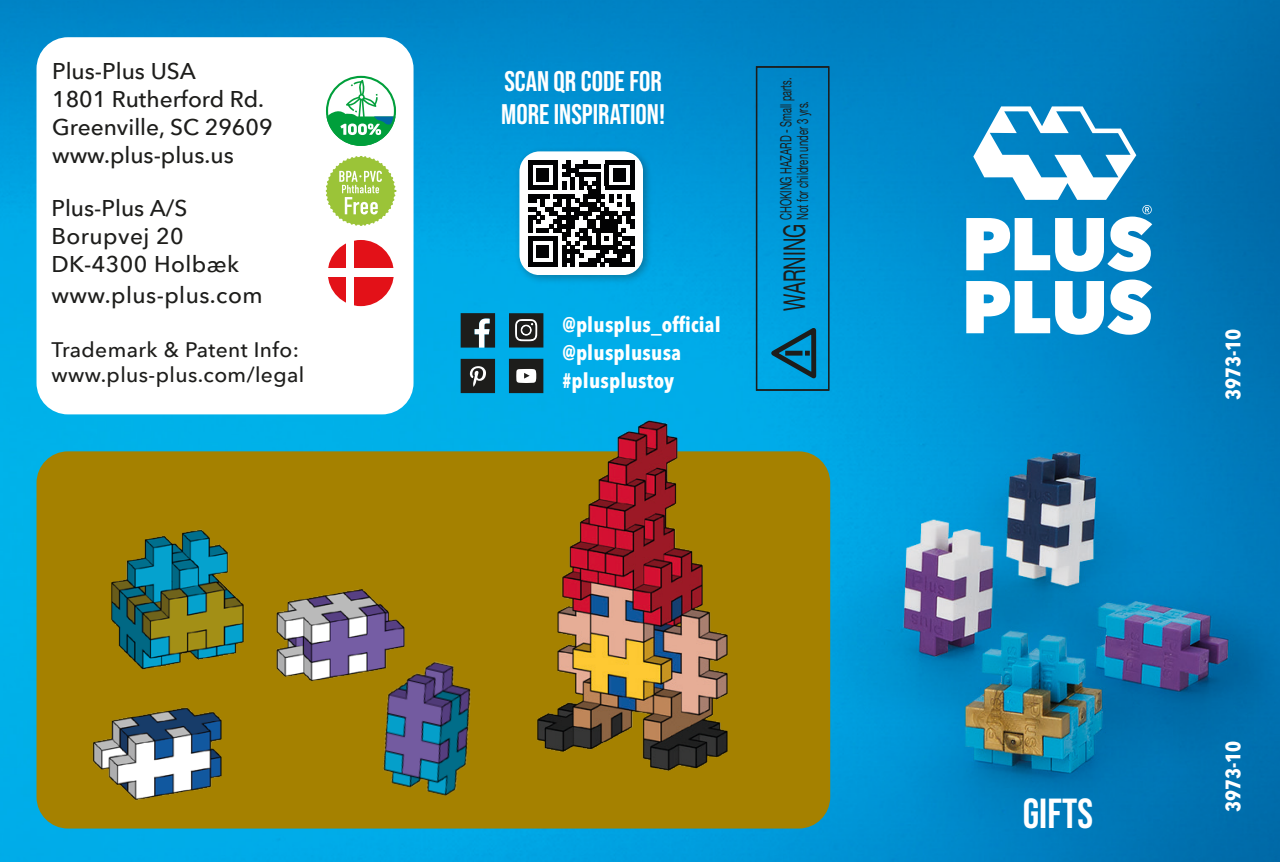
<style>
.page{position:relative;width:1280px;height:862px;background:#fff}
.page>*{position:absolute;margin:0;border:0;box-sizing:border-box;transform-origin:0 0}
.t1{font:700 42px "Bebas Neue Pro";color:#fff}
.t2{font:30.1px "Helvetica Neue";color:#1d1d1b;scale:.62 1}
.t3{font:700 28.35px/33.2px "Bebas Neue Pro";color:#fff}
.t4{font:500 22.75px/28px "Avenir Next LT Pro";color:#1d1d1b}
.t5{font:500 22.75px/28px "Avenir Next LT Pro";letter-spacing:.02em;color:#1d1d1b}
.t6{font:700 condensed 21px/28px "Avenir Next LT Pro";letter-spacing:.01em;color:#fff}
.t7{font:500 21px/25.2px "Avenir Next LT Pro";letter-spacing:.02em;color:#1d1d1b}
.t8{font:15.75px/16.8px "Helvetica Neue";color:#1d1d1b;scale:.61 1}
</style>
<div class="page">
<img style="left:0;top:0;width:1280px;height:862px">
<svg style="left:966px;top:279px;width:186px;height:56px"></svg>
<svg style="left:966px;top:106px;width:186px;height:166px"></svg>
<svg style="left:764px;top:322px;width:56px;height:60px;background:#0782b1"></svg>
<div style="left:756px;top:66px;width:74px;height:325px;border:1px solid #1d1d1b"></div>
<div style="left:37px;top:37px;width:377px;height:377px;background:#fff;border-radius:32px"></div>
<svg style="left:326px;top:80px;width:70px;height:66px"></svg>
<svg style="left:326px;top:156px;width:70px;height:70px"></svg>
<svg style="left:329px;top:243px;width:17px;height:25px"></svg>
<svg style="left:329px;top:277px;width:17px;height:26px"></svg>
<svg style="left:355px;top:241px;width:38px;height:27px"></svg>
<svg style="left:355px;top:277px;width:38px;height:28px"></svg>
<div style="left:326px;top:238px;width:70px;height:70px;border:2px solid #fff;border-radius:50%"></div>
<svg style="left:509px;top:313px;width:34px;height:34px"></svg>
<svg style="left:461px;top:313px;width:34px;height:34px"></svg>
<div style="left:461px;top:359px;width:34px;height:34px;background:#1d1d1b"></div>
<svg style="left:470px;top:366px;width:16px;height:7px"></svg>
<svg style="left:509px;top:359px;width:34px;height:14px"></svg>
<div style="left:515px;top:147px;width:137px;height:137px;background:#1d1d1b;opacity:.3"></div>
<svg style="left:519px;top:151px;width:124px;height:124px"></svg>
<hr style="left:609px;top:262px;width:26px;height:4px;background:#020203">
<div style="left:37px;top:451px;width:793px;height:377px;background:#a58100;border-radius:32px"></div>
<img style="left:111px;top:529px;width:134px;height:141px">
<img style="left:92px;top:707px;width:130px;height:94px">
<img style="left:276px;top:589px;width:113px;height:93px">
<img style="left:329px;top:618px;width:136px;height:178px">
<img style="left:465px;top:373px;width:328px;height:398px">
<p class="t4" style="left:52px;top:57px;width:222px">Plus-Plus USA<br>1801 Rutherford Rd.<br>Greenville, SC 29609 www.plus-plus.us</p>
<p class="t5" style="left:52px;top:194px;width:189px">Plus-Plus A/S<br>Borupvej 20<br>DK-4300 Holbæk</p>
<p class="t5" style="left:52px;top:281px;width:212px">www.plus-plus.com</p>
<p class="t7" style="left:52px;top:337px;width:254px">Trademark &amp; Patent Info: www.plus-plus.com/legal</p>
<p class="t3" style="left:501px;top:64px;width:165px">SCAN QR CODE FOR<br>MORE INSPIRATION!</p>
<p class="t6" style="left:562px;top:310px;width:160px">@plusplus_official @plusplususa #plusplustoy</p>
<p class="t8" style="left:778px;top:220px;width:235px;rotate:-90deg">CHOKING HAZARD - Small parts.<br>Not for children under 3 yrs.</p>
<h2 class="t2" style="left:773px;top:311px;width:142px;rotate:-90deg">WARNING</h2>
<p class="t6" style="left:1219px;top:400px;width:73px;rotate:-90deg">3973-10</p>
<h1 class="t1" style="left:1023px;top:789px;width:72px">GIFTS</h1>
<p class="t6" style="left:1219px;top:812px;width:73px;rotate:-90deg">3973-10</p>
</div>
